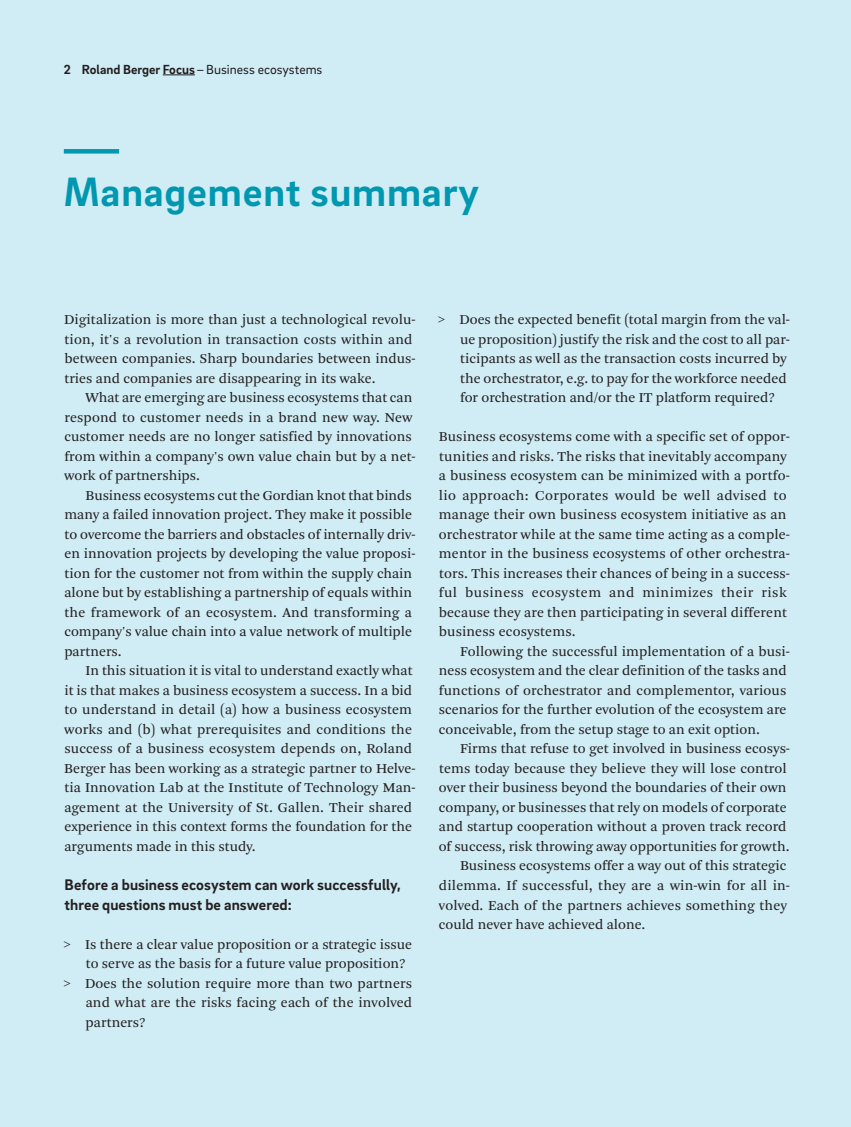
<style>
.page{position:relative;width:851px;height:1127px;background:#fff}
.page>*{position:absolute;margin:0;border:0;box-sizing:border-box;transform-origin:0 0}
.RB_FOC_Inside_Headli{font:700 42px "Brix Sans";letter-spacing:.02em;color:#0098b0}
.RB_FOC_Inside_Text{font:700 15.75px/19.5px "Brix Sans";letter-spacing:.005em;color:#231f20}
.RB_FOC_Inside_Text-2{font:14.25px/19.5px "Arnhem Pro Blond";color:#231f20}
.t1{font:13.5px "Brix Sans";color:#231f20}
.s1{font-weight:700}
</style>
<div class="page">
<div style="left:0;top:0;width:850px;height:1127px;background:#d0ecf4"></div>
<div style="left:64px;top:149px;width:55px;height:5px;background:#0098b0"></div>
<hr style="left:163px;top:75px;width:32px;height:1px;background:#231f20">
<p class="t1" style="left:64px;top:60px;width:260px"><span class="s1">2 Roland Berger Focus</span>–Business ecosystems</p>
<p class="RB_FOC_Inside_Headli" style="left:64px;top:164px;width:416px">Management summary</p>
<p class="RB_FOC_Inside_Text-2" style="left:64px;top:310px;width:353px">Digitalization is more than just a technological revolu&shy;tion, it's a revolution in transaction costs within and between companies. Sharp boundaries between indus&shy;tries and companies are disappearing in its wake.</p>
<p class="RB_FOC_Inside_Text-2" style="left:64px;top:388px;width:352px;text-indent:21px">What are emerging are business ecosystems that can respond to customer needs in a brand new way. New customer needs are no longer satisfied by innovations from within a company's own value chain but by a net&shy;work of partnerships.</p>
<p class="RB_FOC_Inside_Text-2" style="left:64px;top:486px;width:352px;text-indent:21px">Business ecosystems cut the Gordian knot that binds many a failed innovation project. They make it possible to overcome the barriers and obstacles of internally driv&shy;en innovation projects by developing the value proposi&shy;tion for the customer not from within the supply chain alone but by establishing a partnership of equals within the framework of an ecosystem. And transforming a company's value chain into a value network of multiple partners.</p>
<p class="RB_FOC_Inside_Text-2" style="left:64px;top:661px;width:353px;text-indent:21px">In this situation it is vital to understand exactly what it is that makes a business ecosystem a success. In a bid to understand in detail (a) how a business ecosystem works and (b) what prerequisites and conditions the success of a business ecosystem depends on, Roland Berger has been working as a strategic partner to Helve&shy;tia Innovation Lab at the Institute of Technology Man&shy;agement at the University of St. Gallen. Their shared experience in this context forms the foundation for the arguments made in this study.</p>
<p class="RB_FOC_Inside_Text" style="left:65px;top:874px;width:338px">Before a business ecosystem can work successfully, three questions must be answered:</p>
<p class="RB_FOC_Inside_Text-2" style="left:86px;top:934px;width:327px;text-indent:-22px">&gt; Is there a clear value proposition or a strategic issue to serve as the basis for a future value proposition?</p>
<p class="RB_FOC_Inside_Text-2" style="left:86px;top:973px;width:328px;text-align:justify;text-indent:-22px">&gt; Does the solution require more than two partners and what are the risks facing each of the involved partners?</p>
<p class="RB_FOC_Inside_Text-2" style="left:460px;top:310px;width:331px;text-indent:-22px">&gt; Does the expected benefit (total margin from the val&shy;ue proposition) justify the risk and the cost to all par&shy;ticipants as well as the transaction costs incurred by the orchestrator, e.g. to pay for the workforce needed for orchestration and/or the IT platform required?</p>
<p class="RB_FOC_Inside_Text-2" style="left:438px;top:427px;width:353px">Business ecosystems come with a specific set of oppor&shy;tunities and risks. The risks that inevitably accompany a business ecosystem can be minimized with a portfo&shy;lio approach: Corporates would be well advised to manage their own business ecosystem initiative as an orchestrator while at the same time acting as a comple&shy;mentor in the business ecosystems of other orchestra&shy;tors. This increases their chances of being in a success&shy;ful business ecosystem and minimizes their risk because they are then participating in several different business ecosystems.</p>
<p class="RB_FOC_Inside_Text-2" style="left:438px;top:642px;width:352px;text-indent:21px">Following the successful implementation of a busi&shy;ness ecosystem and the clear definition of the tasks and functions of orchestrator and complementor, various scenarios for the further evolution of the ecosystem are conceivable, from the setup stage to an exit option.</p>
<p class="RB_FOC_Inside_Text-2" style="left:438px;top:739px;width:353px;text-indent:21px">Firms that refuse to get involved in business ecosys&shy;tems today because they believe they will lose control over their business beyond the boundaries of their own company, or businesses that rely on models of corporate and startup cooperation without a proven track record of success, risk throwing away opportunities for growth.</p>
<p class="RB_FOC_Inside_Text-2" style="left:439px;top:856px;width:352px;text-indent:21px">Business ecosystems offer a way out of this strategic dilemma. If successful, they are a win-win for all in&shy;volved. Each of the partners achieves something they could never have achieved alone.</p>
</div>
